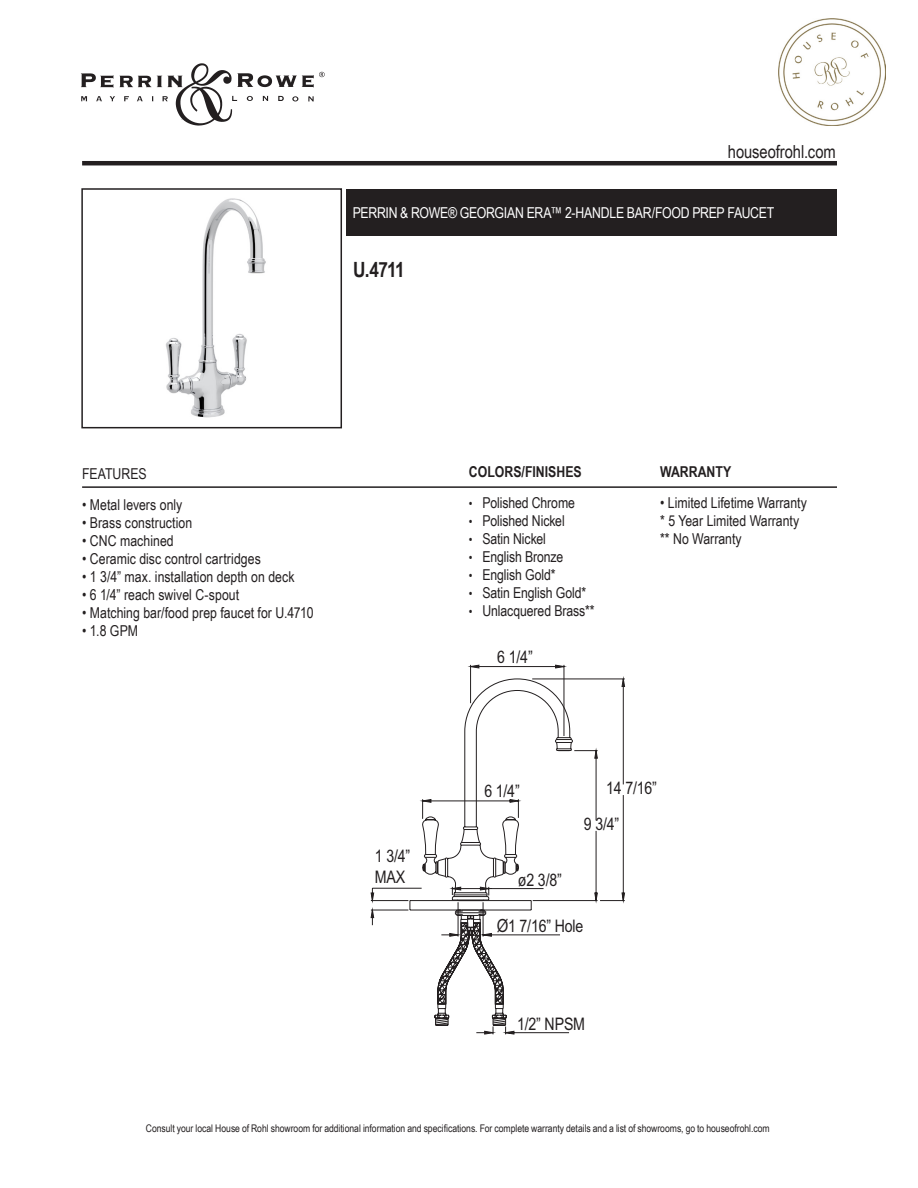
<style>
.page{position:relative;width:918px;height:1188px;background:#fff}
.page>*{position:absolute;margin:0;border:0;box-sizing:border-box;transform-origin:0 0}
.Product_Info_Nest{font:700 21px "Arial Narrow";color:#231f20}
.t1{font:18px "Arial Narrow";letter-spacing:-.005em;color:#231f20}
.t2{font:17.25px/35.2px "Arial Narrow";letter-spacing:-.01em;color:#231f20}
.FEATURES{font:15px "Arial Narrow";color:#231f20}
.Product_Title_Bar{font:15px "Arial Narrow";letter-spacing:-.015em;color:#fff}
.t3{font:700 15px "Arial Narrow";color:#231f20}
.t4{font:10.5px "Arial Narrow";color:#231f20}
.s1{font-size:12.75px}
.s2{font-size:18.15px}
</style>
<div class="page">
<hr style="left:82px;top:161px;width:755px;height:4px;background:#231f20">
<hr style="left:82px;top:486px;width:755px;height:2px;background:#231f20">
<div style="left:346px;top:189px;width:491px;height:46px;background:#231f20"></div>
<img style="left:166px;top:198px;width:100px;height:220px">
<div style="left:81px;top:188px;width:261px;height:240px;border:2px solid #231f20"></div>
<svg style="left:370px;top:664px;width:255px;height:371px"></svg>
<img style="left:778px;top:19px;width:107px;height:107px">
<svg style="left:81px;top:63px;width:244px;height:63px"></svg>
<p class="t1" style="left:728px;top:138px;width:109px">houseofrohl.com</p>
<p class="Product_Title_Bar" style="left:353px;top:201px;width:423px">PERRIN &amp; ROWE® GEORGIAN ERA™ 2-HANDLE BAR/FOOD PREP FAUCET</p>
<p class="Product_Info_Nest" style="left:353px;top:253px;width:53px">U.4711</p>
<p class="FEATURES" style="left:82px;top:462px;width:66px">FEATURES</p>
<p class="FEATURES" style="left:82px;top:494px;width:102px">• Metal levers only</p>
<p class="FEATURES" style="left:82px;top:512px;width:112px">• Brass construction</p>
<p class="FEATURES" style="left:82px;top:530px;width:93px">• CNC machined</p>
<p class="FEATURES" style="left:82px;top:548px;width:180px">• Ceramic disc control cartridges</p>
<p class="FEATURES" style="left:82px;top:566px;width:214px">• 1 3/4” max. installation depth on deck</p>
<p class="FEATURES" style="left:82px;top:584px;width:159px">• 6 1/4” reach swivel C-spout</p>
<p class="FEATURES" style="left:82px;top:602px;width:233px">• Matching bar/food prep faucet for U.4710</p>
<p class="FEATURES" style="left:82px;top:620px;width:58px">• 1.8 GPM</p>
<p class="t2" style="left:375px;top:846px;width:37px;line-height:20.7px">1 3/4”<br>MAX</p>
<p class="t3" style="left:469px;top:460px;width:114px">COLORS/FINISHES</p>
<p class="t3" style="left:660px;top:460px;width:73px">WARRANTY</p>
<p class="FEATURES" style="left:469px;top:492px;width:108px"><span class="s1">•</span> Polished Chrome</p>
<p class="FEATURES" style="left:469px;top:510px;width:97px"><span class="s1">•</span> Polished Nickel</p>
<p class="FEATURES" style="left:469px;top:528px;width:79px"><span class="s1">•</span> Satin Nickel</p>
<p class="FEATURES" style="left:469px;top:546px;width:96px"><span class="s1">•</span> English Bronze</p>
<p class="FEATURES" style="left:469px;top:564px;width:88px"><span class="s1">•</span> English Gold*</p>
<p class="FEATURES" style="left:469px;top:582px;width:119px"><span class="s1">•</span> Satin English Gold*</p>
<p class="FEATURES" style="left:469px;top:600px;width:127px"><span class="s1">•</span> Unlacquered Brass**</p>
<p class="FEATURES" style="left:660px;top:492px;width:148px">• Limited Lifetime Warranty</p>
<p class="FEATURES" style="left:660px;top:510px;width:141px">* 5 Year Limited Warranty</p>
<p class="FEATURES" style="left:660px;top:528px;width:83px">** No Warranty</p>
<p class="t2" style="left:497px;top:640px;width:37px">6 1/4”</p>
<p class="t2" style="left:484px;top:773px;width:37px">6 1/4”</p>
<p class="t2" style="left:584px;top:771px;width:75px;text-indent:22px">14 7/16”<br>9 3/4”</p>
<p class="t2" style="left:518px;top:862px;width:45px">ø2 3/8”</p>
<p class="t2" style="left:497px;top:908px;width:88px"><span class="s2">Ø</span>1 7/16” Hole</p>
<p class="t2" style="left:517px;top:1006px;width:70px">1/2” NPSM</p>
<p class="t4" style="left:146px;top:1121px;width:625px">Consult your local House of Rohl showroom for additional information and specifications. For complete warranty details and a list of showrooms, go to houseofrohl.com</p>
</div>
